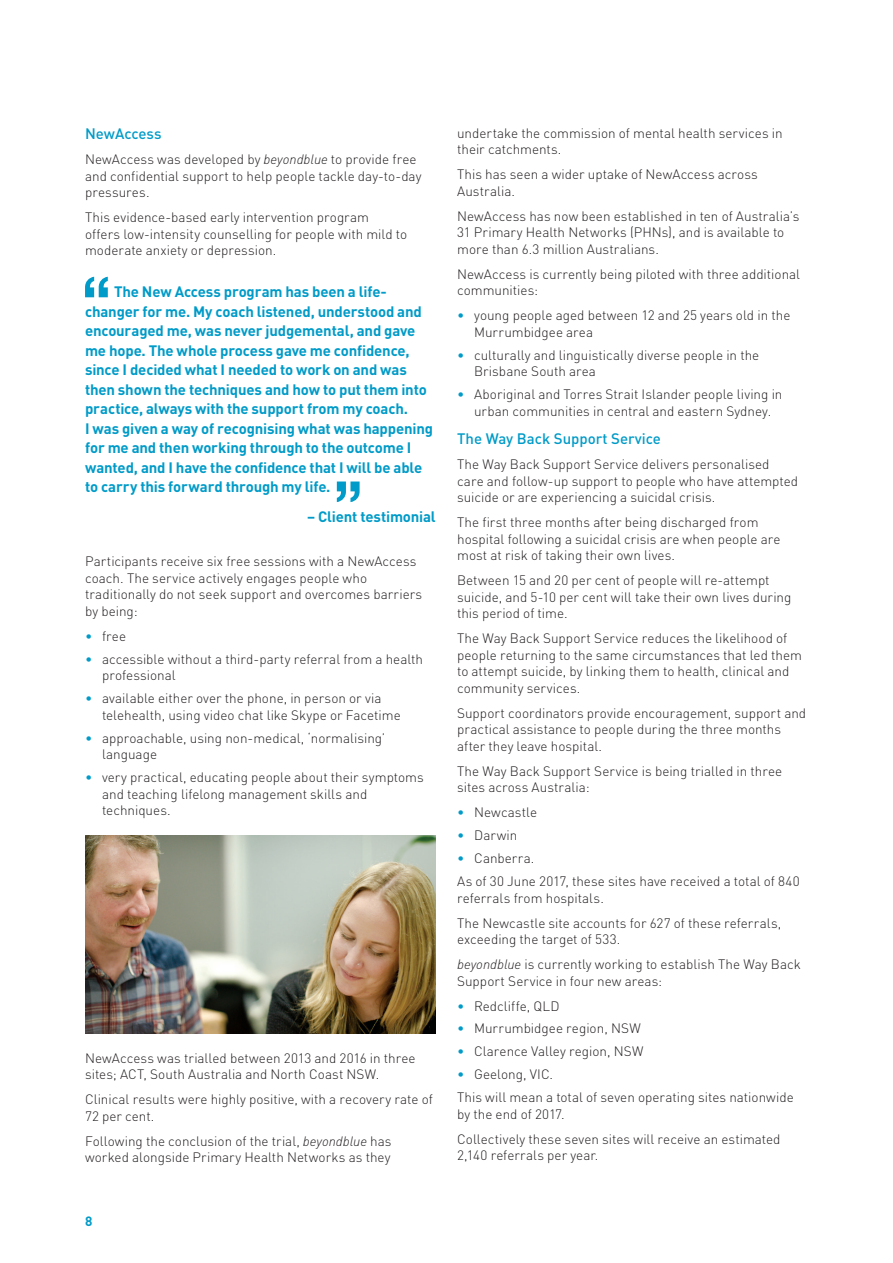
<style>
.page{position:relative;width:893px;height:1263px;background:#fff}
.page>*{position:absolute;margin:0;border:0;box-sizing:border-box;transform-origin:0 0}
.t1{font:700 15px/19.5px "DINOT";letter-spacing:-.01em;color:#009bc8}
.t2{font:500 15px "DINOT";color:#009bc8}
.t3{font:300 13.5px/16.5px "DINOT";color:#231f20}
.t4{font:700 13.35px "DINOT";color:#009bc8}
.s1{font-style:italic}
.s2{color:#009bc8}
</style>
<div class="page">
<svg style="left:85px;top:277px;width:23px;height:20px"></svg>
<svg style="left:337px;top:481px;width:23px;height:21px"></svg>
<img style="left:85px;top:836px;width:351px;height:197px">
<p class="t2" style="left:85px;top:124px;width:78px">NewAccess</p>
<p class="t3" style="left:85px;top:151px;width:338px">NewAccess was developed by <span class="s1">beyondblue</span> to provide free and confidential support to help people tackle day-to-day pressures.</p>
<p class="t3" style="left:85px;top:209px;width:324px">This evidence-based early intervention program offers low-intensity counselling for people with mild to moderate anxiety or depression.</p>
<p class="t1" style="left:85px;top:282px;width:349px;text-indent:29px">The New Access program has been a life&shy;changer for me. My coach listened, understood and encouraged me, was never judgemental, and gave me hope. The whole process gave me confidence, since I decided what I needed to work on and was then shown the techniques and how to put them into practice, always with the support from my coach.<br>I was given a way of recognising what was happening for me and then working through to the outcome I wanted, and I have the confidence that I will be able to carry this forward through my life.</p>
<p class="t1" style="left:307px;top:507px;width:130px">– Client testimonial</p>
<p class="t3" style="left:85px;top:553px;width:339px">Participants receive six free sessions with a NewAccess coach. The service actively engages people who traditionally do not seek support and overcomes barriers by being:</p>
<p class="t3" style="left:85px;top:628px;width:43px"><span class="s2">•</span> free</p>
<p class="t3" style="left:102px;top:651px;width:323px;text-indent:-17px"><span class="s2">•</span> accessible without a third-party referral from a health professional</p>
<p class="t3" style="left:102px;top:690px;width:300px;text-indent:-17px"><span class="s2">•</span> available either over the phone, in person or via telehealth, using video chat like Skype or Facetime</p>
<p class="t3" style="left:102px;top:729px;width:285px;text-indent:-17px"><span class="s2">•</span> approachable, using non-medical, ‘normalising’ language</p>
<p class="t3" style="left:102px;top:769px;width:323px;text-indent:-17px"><span class="s2">•</span> very practical, educating people about their symptoms and teaching lifelong management skills and techniques.</p>
<p class="t3" style="left:85px;top:1049px;width:332px">NewAccess was trialled between 2013 and 2016 in three sites; ACT, South Australia and North Coast NSW.</p>
<p class="t3" style="left:85px;top:1091px;width:349px">Clinical results were highly positive, with a recovery rate of<br>72 per cent.</p>
<p class="t3" style="left:85px;top:1132px;width:308px">Following the conclusion of the trial, <span class="s1">beyondblue</span> has worked alongside Primary Health Networks as they</p>
<p class="t4" style="left:85px;top:1212px;width:9px">8</p>
<p class="t3" style="left:457px;top:125px;width:327px">undertake the commission of mental health services in their catchments.</p>
<p class="t3" style="left:457px;top:166px;width:302px">This has seen a wider uptake of NewAccess across<br>Australia.</p>
<p class="t3" style="left:457px;top:208px;width:344px">NewAccess has now been established in ten of Australia’s<br>31 Primary Health Networks (PHNs), and is available to more than 6.3 million Australians.</p>
<p class="t3" style="left:457px;top:266px;width:345px">NewAccess is currently being piloted with three additional communities:</p>
<p class="t3" style="left:474px;top:307px;width:318px;text-indent:-17px"><span class="s2">•</span> young people aged between 12 and 25 years old in the<br>Murrumbidgee area</p>
<p class="t3" style="left:474px;top:346px;width:287px;text-indent:-17px"><span class="s2">•</span> culturally and linguistically diverse people in the<br>Brisbane South area</p>
<p class="t3" style="left:457px;top:386px;width:327px;text-align:center"><span class="s2">•</span> Aboriginal and Torres Strait Islander people living in urban communities in central and eastern Sydney.</p>
<p class="t2" style="left:457px;top:429px;width:205px">The Way Back Support Service</p>
<p class="t3" style="left:457px;top:456px;width:343px">The Way Back Support Service delivers personalised care and follow-up support to people who have attempted suicide or are experiencing a suicidal crisis.</p>
<p class="t3" style="left:457px;top:514px;width:325px">The first three months after being discharged from hospital following a suicidal crisis are when people are most at risk of taking their own lives.</p>
<p class="t3" style="left:457px;top:572px;width:336px">Between 15 and 20 per cent of people will re-attempt suicide, and 5-10 per cent will take their own lives during this period of time.</p>
<p class="t3" style="left:457px;top:630px;width:346px">The Way Back Support Service reduces the likelihood of people returning to the same circumstances that led them to attempt suicide, by linking them to health, clinical and community services.</p>
<p class="t3" style="left:457px;top:705px;width:351px">Support coordinators provide encouragement, support and practical assistance to people during the three months after they leave hospital.</p>
<p class="t3" style="left:457px;top:763px;width:327px">The Way Back Support Service is being trialled in three sites across Australia:</p>
<p class="t3" style="left:457px;top:804px;width:81px"><span class="s2">•</span> Newcastle</p>
<p class="t3" style="left:457px;top:827px;width:62px"><span class="s2">•</span> Darwin</p>
<p class="t3" style="left:457px;top:847px;width:344px;line-height:23px"><span class="s2">•</span> Canberra.<br>As of 30 June 2017, these sites have received a total of 840</p>
<p class="t3" style="left:457px;top:885px;width:326px;line-height:25px">referrals from hospitals.<br>The Newcastle site accounts for 627 of these referrals,</p>
<p class="t3" style="left:457px;top:926px;width:345px;line-height:25px">exceeding the target of 533.<br><span class="s1">beyondblue</span> is currently working to establish The Way Back</p>
<p class="t3" style="left:457px;top:972px;width:206px">Support Service in four new areas:</p>
<p class="t3" style="left:457px;top:997px;width:104px"><span class="s2">•</span> Redcliffe, QLD</p>
<p class="t3" style="left:457px;top:1020px;width:185px"><span class="s2">•</span> Murrumbidgee region, NSW</p>
<p class="t3" style="left:457px;top:1043px;width:188px"><span class="s2">•</span> Clarence Valley region, NSW</p>
<p class="t3" style="left:457px;top:1063px;width:338px;line-height:23px"><span class="s2">•</span> Geelong, VIC.<br>This will mean a total of seven operating sites nationwide</p>
<p class="t3" style="left:457px;top:1101px;width:325px;line-height:25px">by the end of 2017.<br>Collectively these seven sites will receive an estimated</p>
<p class="t3" style="left:457px;top:1147px;width:143px">2,140 referrals per year.</p>
</div>
